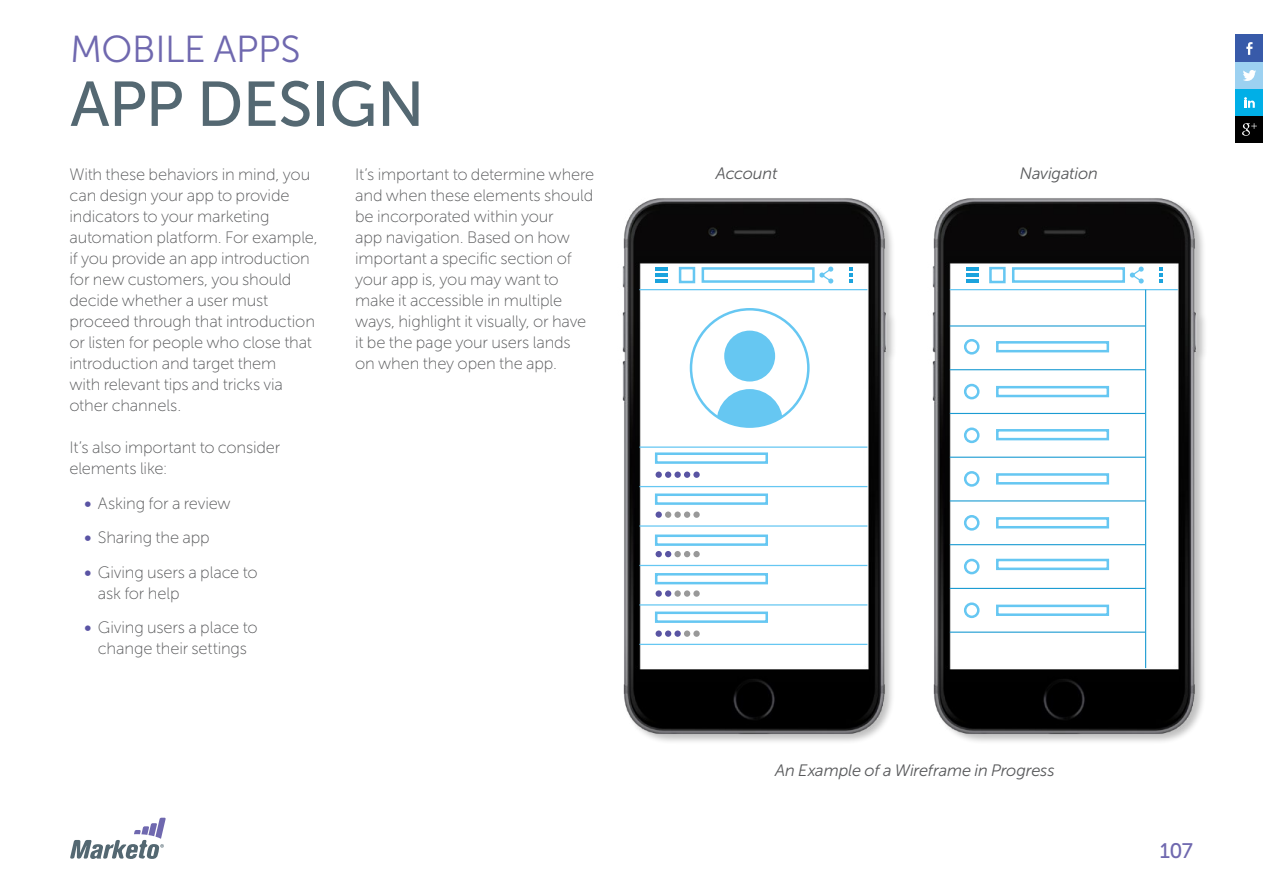
<style>
.page{position:relative;width:1263px;height:893px;background:#fff}
.page>*{position:absolute;margin:0;border:0;box-sizing:border-box;transform-origin:0 0}
.t1{font:600 63px "Marketo Sans";letter-spacing:-.015em;color:#546872}
.t2{font:37.5px "Marketo Sans";letter-spacing:-.01em;color:#6f68af}
.t3{font:600 21px "Marketo Sans";color:#6f68af}
.t4{font:300 16.5px/21px "Marketo Sans";letter-spacing:-.01em;color:#58595b}
.t5{font:italic 16.5px "Marketo Sans";letter-spacing:-.015em;color:#58595b}
.s1{font-weight:700;color:#5a54a4}
</style>
<div class="page">
<div style="left:1236px;top:116px;width:27px;height:27px;background:#000"></div>
<svg style="left:1242px;top:123px;width:15px;height:13px"></svg>
<div style="left:1236px;top:89px;width:27px;height:27px;background:#00afe7"></div>
<svg style="left:1244px;top:97px;width:11px;height:11px"></svg>
<div style="left:1236px;top:62px;width:27px;height:27px;background:#9cd1f1"></div>
<svg style="left:1243px;top:70px;width:13px;height:11px"></svg>
<div style="left:1236px;top:35px;width:27px;height:27px;background:#385aa9"></div>
<svg style="left:1246px;top:42px;width:6px;height:13px"></svg>
<svg style="left:70px;top:818px;width:96px;height:41px"></svg>
<img style="left:622px;top:198px;width:272px;height:544px">
<img style="left:932px;top:198px;width:273px;height:544px">
<hr style="left:639px;top:446px;width:228px;height:2px;background:#66c7f2">
<hr style="left:639px;top:486px;width:228px;height:1px;background:#66c7f2">
<hr style="left:639px;top:525px;width:228px;height:2px;background:#66c7f2">
<hr style="left:639px;top:565px;width:228px;height:1px;background:#66c7f2">
<hr style="left:639px;top:604px;width:228px;height:2px;background:#66c7f2">
<hr style="left:639px;top:644px;width:228px;height:1px;background:#66c7f2">
<hr style="left:639px;top:289px;width:228px;height:1px;background:#66c7f2">
<svg style="left:849px;top:267px;width:3px;height:16px"></svg>
<hr style="left:655px;top:267px;width:13px;height:4px;background:#1ba3dd">
<hr style="left:655px;top:273px;width:13px;height:4px;background:#1ba3dd">
<hr style="left:655px;top:279px;width:13px;height:4px;background:#1ba3dd">
<svg style="left:819px;top:267px;width:14px;height:17px"></svg>
<svg style="left:678px;top:266px;width:18px;height:18px"></svg>
<div style="left:693px;top:471px;width:7px;height:7px;background:#5954a3;border-radius:50%"></div>
<div style="left:684px;top:471px;width:6px;height:7px;background:#5954a3;border-radius:50%"></div>
<div style="left:674px;top:471px;width:7px;height:7px;background:#5954a3;border-radius:50%"></div>
<div style="left:665px;top:471px;width:6px;height:7px;background:#5954a3;border-radius:50%"></div>
<div style="left:655px;top:471px;width:7px;height:7px;background:#5954a3;border-radius:50%"></div>
<div style="left:693px;top:511px;width:7px;height:7px;background:#999;border-radius:50%"></div>
<div style="left:684px;top:511px;width:6px;height:7px;background:#999;border-radius:50%"></div>
<div style="left:674px;top:511px;width:7px;height:7px;background:#999;border-radius:50%"></div>
<div style="left:665px;top:511px;width:6px;height:7px;background:#999;border-radius:50%"></div>
<div style="left:655px;top:511px;width:7px;height:7px;background:#5954a3;border-radius:50%"></div>
<div style="left:693px;top:551px;width:7px;height:6px;background:#999;border-radius:50%"></div>
<svg style="left:684px;top:551px;width:6px;height:6px"></svg>
<div style="left:674px;top:551px;width:7px;height:6px;background:#999;border-radius:50%"></div>
<svg style="left:665px;top:551px;width:6px;height:6px"></svg>
<div style="left:655px;top:551px;width:7px;height:6px;background:#5954a3;border-radius:50%"></div>
<div style="left:693px;top:590px;width:7px;height:7px;background:#999;border-radius:50%"></div>
<div style="left:684px;top:590px;width:6px;height:7px;background:#999;border-radius:50%"></div>
<div style="left:674px;top:590px;width:7px;height:7px;background:#999;border-radius:50%"></div>
<div style="left:665px;top:590px;width:6px;height:7px;background:#5954a3;border-radius:50%"></div>
<div style="left:655px;top:590px;width:7px;height:7px;background:#5954a3;border-radius:50%"></div>
<div style="left:693px;top:630px;width:7px;height:7px;background:#999;border-radius:50%"></div>
<div style="left:684px;top:630px;width:6px;height:7px;background:#999;border-radius:50%"></div>
<div style="left:674px;top:630px;width:7px;height:7px;background:#5954a3;border-radius:50%"></div>
<div style="left:665px;top:630px;width:6px;height:7px;background:#5954a3;border-radius:50%"></div>
<div style="left:655px;top:630px;width:7px;height:7px;background:#5954a3;border-radius:50%"></div>
<div style="left:701px;top:267px;width:114px;height:16px;border:3px solid #66c7f2"></div>
<div style="left:655px;top:452px;width:113px;height:12px;border:3px solid #66c7f2"></div>
<div style="left:655px;top:493px;width:113px;height:12px;border:3px solid #66c7f2"></div>
<div style="left:655px;top:534px;width:113px;height:12px;border:3px solid #66c7f2"></div>
<div style="left:655px;top:573px;width:113px;height:11px;border:3px solid #66c7f2"></div>
<div style="left:655px;top:611px;width:113px;height:12px;border:3px solid #66c7f2"></div>
<svg style="left:716px;top:389px;width:67px;height:38px"></svg>
<div style="left:690px;top:308px;width:120px;height:120px;border:3px solid #66c7f2;border-radius:50%"></div>
<div style="left:724px;top:331px;width:51px;height:50px;background:#66c7f2;border-radius:50%"></div>
<hr style="left:950px;top:289px;width:228px;height:1px;background:#66c7f2">
<svg style="left:1160px;top:267px;width:3px;height:16px"></svg>
<hr style="left:966px;top:267px;width:12px;height:4px;background:#1ba3dd">
<hr style="left:966px;top:273px;width:12px;height:4px;background:#1ba3dd">
<hr style="left:966px;top:279px;width:12px;height:4px;background:#1ba3dd">
<svg style="left:1130px;top:267px;width:14px;height:17px"></svg>
<svg style="left:988px;top:266px;width:18px;height:18px"></svg>
<div style="left:1012px;top:267px;width:113px;height:16px;border:3px solid #66c7f2"></div>
<hr style="left:1145px;top:290px;width:1px;height:378px;background:#1b9bd2">
<hr style="left:950px;top:325px;width:195px;height:2px;background:#1b9bd2">
<hr style="left:950px;top:369px;width:195px;height:1px;background:#1b9bd2">
<hr style="left:950px;top:413px;width:195px;height:1px;background:#1b9bd2">
<hr style="left:950px;top:457px;width:195px;height:1px;background:#1b9bd2">
<hr style="left:950px;top:500px;width:195px;height:1px;background:#1b9bd2">
<hr style="left:950px;top:544px;width:195px;height:1px;background:#1b9bd2">
<hr style="left:950px;top:588px;width:195px;height:1px;background:#1b9bd2">
<hr style="left:950px;top:632px;width:195px;height:1px;background:#1b9bd2">
<div style="left:964px;top:339px;width:15px;height:16px;border:3px solid #66c7f2;border-radius:50%"></div>
<div style="left:964px;top:384px;width:15px;height:15px;border:3px solid #66c7f2;border-radius:50%"></div>
<div style="left:964px;top:427px;width:15px;height:16px;border:3px solid #66c7f2;border-radius:50%"></div>
<div style="left:964px;top:471px;width:15px;height:16px;border:3px solid #66c7f2;border-radius:50%"></div>
<div style="left:964px;top:515px;width:15px;height:16px;border:3px solid #66c7f2;border-radius:50%"></div>
<div style="left:964px;top:559px;width:15px;height:15px;border:3px solid #66c7f2;border-radius:50%"></div>
<div style="left:964px;top:602px;width:15px;height:16px;border:3px solid #66c7f2;border-radius:50%"></div>
<div style="left:996px;top:341px;width:113px;height:11px;border:3px solid #66c7f2"></div>
<div style="left:996px;top:386px;width:113px;height:11px;border:3px solid #66c7f2"></div>
<div style="left:996px;top:429px;width:113px;height:11px;border:3px solid #66c7f2"></div>
<div style="left:996px;top:473px;width:113px;height:12px;border:3px solid #66c7f2"></div>
<div style="left:996px;top:517px;width:113px;height:11px;border:3px solid #66c7f2"></div>
<div style="left:996px;top:559px;width:113px;height:11px;border:3px solid #66c7f2"></div>
<div style="left:996px;top:605px;width:113px;height:11px;border:3px solid #66c7f2"></div>
<h2 class="t2" style="left:70px;top:29px;width:232px">MOBILE APPS</h2>
<h1 class="t1" style="left:70px;top:70px;width:356px">APP DESIGN</h1>
<p class="t4" style="left:69px;top:164px;width:250px">With these behaviors in mind, you can design your app to provide indicators to your marketing automation platform. For example, if you provide an app introduction for new customers, you should decide whether a user must proceed through that introduction or listen for people who close that introduction and target them<br>with relevant tips and tricks via other channels.</p>
<p class="t4" style="left:69px;top:437px;width:213px">It’s also important to consider elements like:</p>
<p class="t4" style="left:84px;top:493px;width:148px"><span class="s1">•</span> Asking for a review</p>
<p class="t4" style="left:84px;top:527px;width:127px"><span class="s1">•</span> Sharing the app</p>
<p class="t4" style="left:98px;top:562px;width:161px;text-indent:-13px"><span class="s1">•</span> Giving users a place to ask for help</p>
<p class="t4" style="left:84px;top:617px;width:175px;text-align:center"><span class="s1">•</span> Giving users a place to change their settings</p>
<p class="t4" style="left:355px;top:164px;width:241px">It’s important to determine where and when these elements should be incorporated within your<br>app navigation. Based on how important a specific section of your app is, you may want to make it accessible in multiple ways, highlight it visually, or have it be the page your users lands on when they open the app.</p>
<p class="t5" style="left:716px;top:165px;width:63px">Account</p>
<p class="t5" style="left:1020px;top:165px;width:80px">Navigation</p>
<p class="t5" style="left:775px;top:761px;width:281px">An Example of a Wireframe in Progress</p>
<p class="t3" style="left:1160px;top:839px;width:34px">107</p>
</div>
